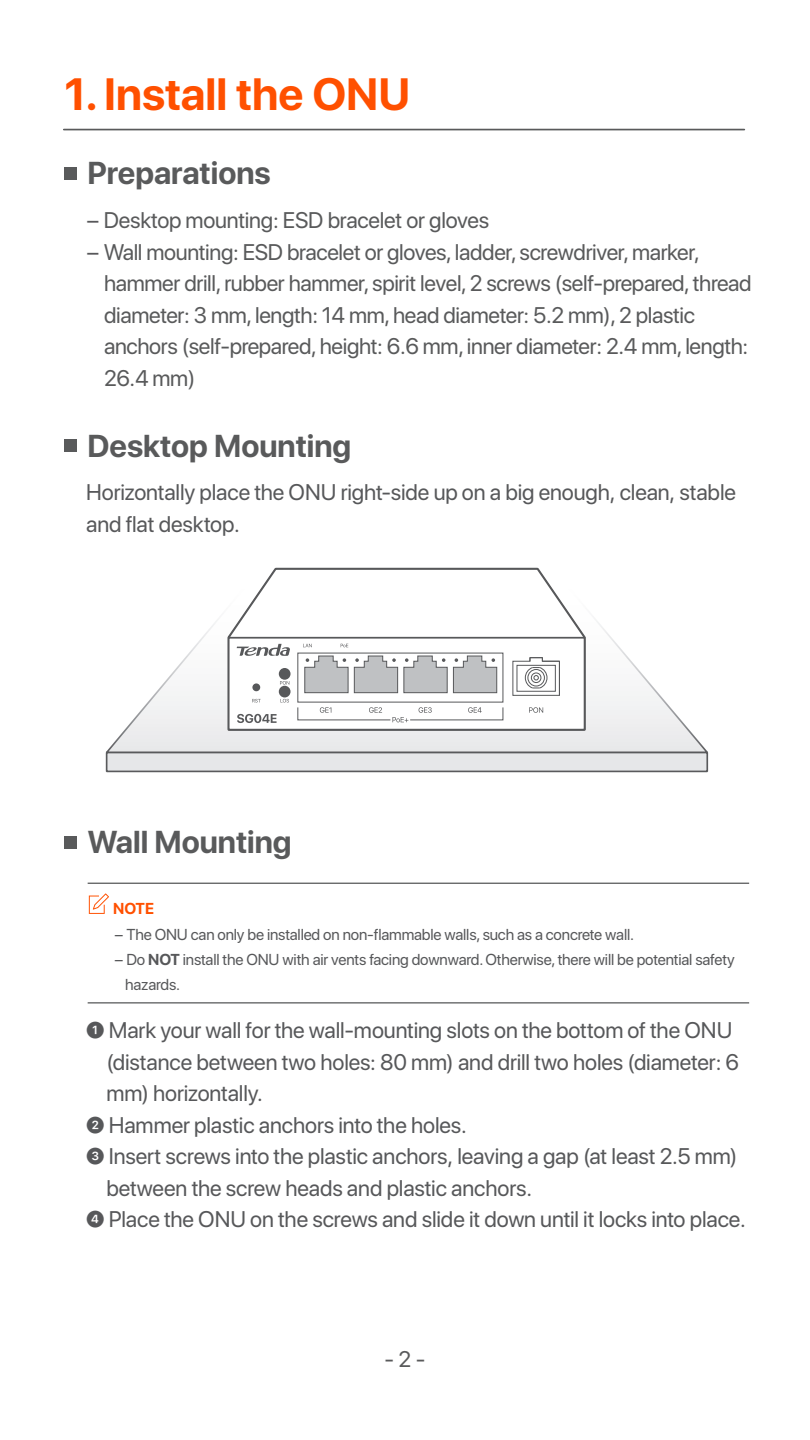
<style>
.page{position:relative;width:810px;height:1440px;background:#fff}
.page>*{position:absolute;margin:0;border:0;box-sizing:border-box;transform-origin:0 0}
.t1{font:700 45px "SF Pro Display";color:#ff5000}
.t2{font:700 31.5px "SF Pro Display";color:#595a5b}
.t3{font:22.5px/31.5px "SF Pro Display";letter-spacing:-.005em;color:#57585a}
.t4{font:22.5px "SF Pro Display";letter-spacing:-.015em;color:#595a5b}
.t5{font:15.75px "SF Pro Display";letter-spacing:-.01em;color:#57585a}
.t6{font:700 15.75px "SF Pro Display";color:#ff5000}
.s1{color:#57585a}
.s2{font-weight:700}
</style>
<div class="page">
<hr style="left:64px;top:129px;width:680px;height:1px;background:#595a5b">
<div style="left:64px;top:167px;width:13px;height:13px;background:#595a5b"></div>
<div style="left:64px;top:439px;width:13px;height:13px;background:#595a5b"></div>
<div style="left:64px;top:836px;width:13px;height:13px;background:#595a5b"></div>
<hr style="left:88px;top:883px;width:661px;height:1px;background:#595a5b">
<hr style="left:88px;top:1002px;width:661px;height:2px;background:#595a5b">
<svg style="left:105px;top:619px;width:604px;height:136px"></svg>
<div style="left:106px;top:752px;width:602px;height:20px;background:#e6e7e9;border:2px solid #595a5c"></div>
<div style="left:228px;top:637px;width:357px;height:93px;background:#fff;border:2px solid #57585a"></div>
<svg style="left:226px;top:568px;width:361px;height:155px"></svg>
<div style="left:517px;top:665px;width:39px;height:27px;border:1px solid #57585a"></div>
<svg style="left:89px;top:893px;width:20px;height:21px"></svg>
<h1 class="t1" style="left:64px;top:68px;width:347px">1. Install the ONU</h1>
<h2 class="t2" style="left:88px;top:155px;width:185px">Preparations</h2>
<p class="t4" style="left:86px;top:203px;width:405px"><span class="s1">−</span> Desktop mounting: ESD bracelet or gloves</p>
<p class="t4" style="left:86px;top:234px;width:615px"><span class="s1">−</span> Wall mounting: ESD bracelet or gloves, ladder, screwdriver, marker,</p>
<p class="t4" style="left:104px;top:266px;width:649px">hammer drill, rubber hammer, spirit level, 2 screws (self-prepared, thread</p>
<p class="t4" style="left:104px;top:297px;width:592px">diameter: 3 mm, length: 14 mm, head diameter: 5.2 mm), 2 plastic</p>
<p class="t4" style="left:104px;top:329px;width:646px">anchors (self-prepared, height: 6.6 mm, inner diameter: 2.4 mm, length:</p>
<p class="t4" style="left:104px;top:360px;width:93px">26.4 mm)</p>
<h2 class="t2" style="left:88px;top:427px;width:265px">Desktop Mounting</h2>
<p class="t3" style="left:86px;top:476px;width:651px">Horizontally place the ONU right-side up on a big enough, clean, stable and flat desktop.</p>
<h2 class="t2" style="left:88px;top:824px;width:206px">Wall Mounting</h2>
<p class="t6" style="left:113px;top:899px;width:42px">NOTE</p>
<p class="t5" style="left:114px;top:923px;width:522px">− The ONU can only be installed on non-flammable walls, such as a concrete wall.</p>
<p class="t5" style="left:114px;top:947px;width:622px">− Do <span class="s2">NOT</span> install the ONU with air vents facing downward. Otherwise, there will be potential safety</p>
<p class="t5" style="left:125px;top:972px;width:57px">hazards.</p>
<p class="t3" style="left:86px;top:1015px;width:648px">➊ Mark your wall for the wall-mounting slots on the bottom of the ONU</p>
<p class="t3" style="left:106px;top:1046px;width:634px">(distance between two holes: 80 mm) and drill two holes (diameter: 6</p>
<p class="t3" style="left:106px;top:1078px;width:158px">mm) horizontally.</p>
<p class="t3" style="left:86px;top:1109px;width:382px">➋ Hammer plastic anchors into the holes.</p>
<p class="t3" style="left:86px;top:1141px;width:653px">➌ Insert screws into the plastic anchors, leaving a gap (at least 2.5 mm)</p>
<p class="t3" style="left:106px;top:1172px;width:427px">between the screw heads and plastic anchors.</p>
<p class="t3" style="left:86px;top:1204px;width:661px">➍ Place the ONU on the screws and slide it down until it locks into place.</p>
<p class="t4" style="left:384px;top:1341px;width:43px">- 2 -</p>
</div>
